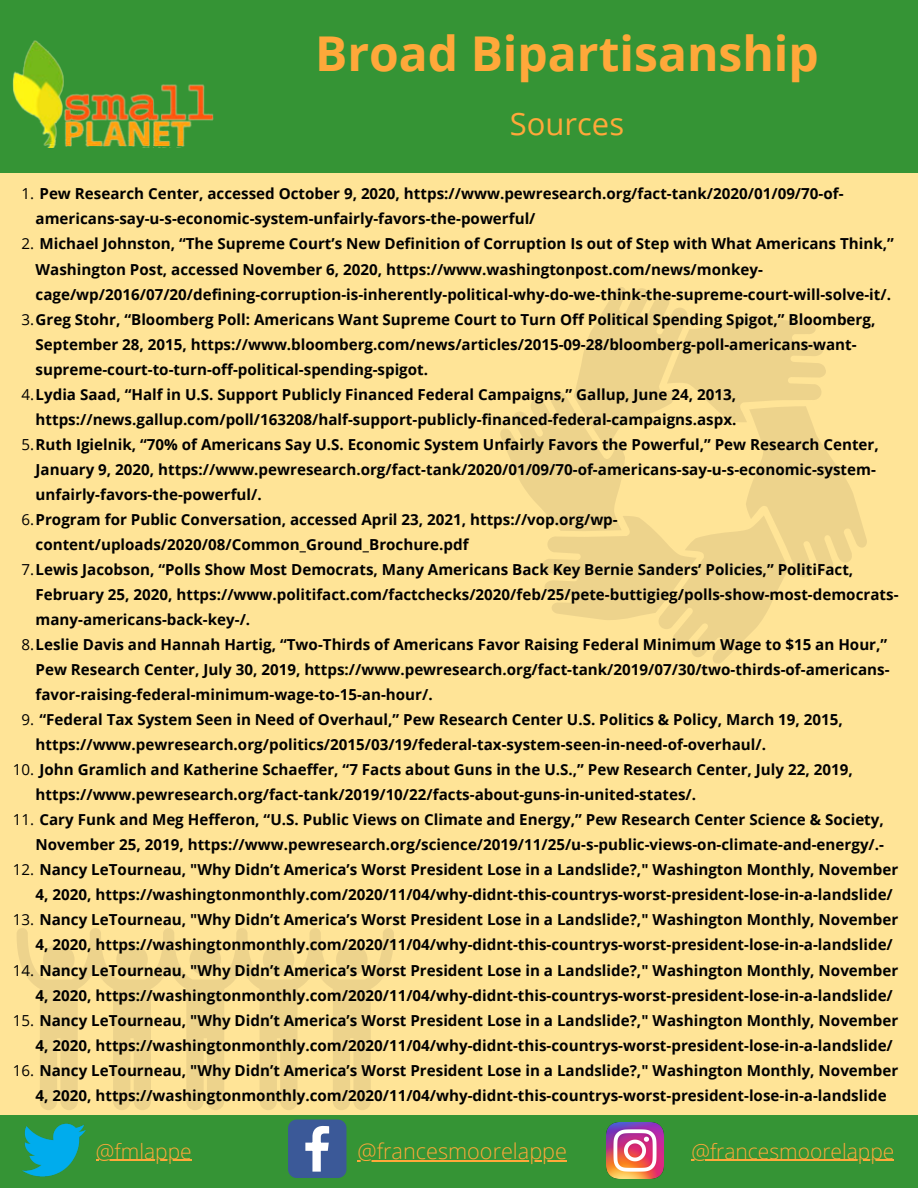
<style>
.page{position:relative;width:918px;height:1188px;background:#ffe497}
.page>*{position:absolute;margin:0;border:0;box-sizing:border-box;transform-origin:0 0}
.t1{font:700 48px "Open Sans";color:#ffa83a}
.t2{font:31.05px "Open Sans";color:#ffa83a}
.t3{font:300 21.6px "Open Sans";color:#ffa83a}
.t4{font:300 21px "Open Sans";color:#ffa83a}
.t5{font:700 15.15px/25px "Open Sans";color:#000}
.s1{font-weight:400}
</style>
<div class="page">
<div style="left:0;top:0;width:918px;height:172px;background:#359435"></div>
<div style="left:0;top:1116px;width:918px;height:72px;background:#359435"></div>
<svg style="left:288px;top:1120px;width:59px;height:58px;background:#5a74a5"></svg>
<img style="left:607px;top:1123px;width:56px;height:56px">
<img style="left:22px;top:1123px;width:64px;height:54px">
<img style="left:12px;top:40px;width:202px;height:108px">
<hr style="left:358px;top:1160px;width:209px;height:2px;background:#ffa83a">
<hr style="left:691px;top:1160px;width:203px;height:1px;background:#ffa83a">
<hr style="left:96px;top:1160px;width:96px;height:1px;background:#ffa83a">
<svg style="left:17px;top:928px;width:377px;height:182px"></svg>
<svg style="left:43px;top:944px;width:32px;height:31px"></svg>
<svg style="left:116px;top:944px;width:32px;height:31px"></svg>
<svg style="left:190px;top:944px;width:31px;height:31px"></svg>
<svg style="left:263px;top:944px;width:31px;height:31px"></svg>
<svg style="left:336px;top:944px;width:32px;height:31px"></svg>
<svg style="left:500px;top:287px;width:367px;height:377px"></svg>
<p class="t1" style="left:315px;top:20px;width:505px">Broad Bipartisanship</p>
<p class="t2" style="left:510px;top:101px;width:116px">Sources</p>
<p class="t5" style="left:36px;top:181px;width:810px;text-indent:-14px"><span class="s1">1.</span> Pew Research Center, accessed October 9, 2020, https://www.pewresearch.org/fact-tank/2020/01/09/70-of&shy;americans-say-u-s-economic-system-unfairly-favors-the-powerful/</p>
<p class="t5" style="left:36px;top:231px;width:860px;text-indent:-14px"><span class="s1">2.</span> Michael Johnston, “The Supreme Court’s New Definition of Corruption Is out of Step with What Americans Think,”<br>Washington Post, accessed November 6, 2020, https://www.washingtonpost.com/news/monkey&shy;cage/wp/2016/07/20/defining-corruption-is-inherently-political-why-do-we-think-the-supreme-court-will-solve-it/.</p>
<p class="t5" style="left:36px;top:306px;width:841px;text-indent:-14px"><span class="s1">3.</span>Greg Stohr, “Bloomberg Poll: Americans Want Supreme Court to Turn Off Political Spending Spigot,” Bloomberg,<br>September 28, 2015, https://www.bloomberg.com/news/articles/2015-09-28/bloomberg-poll-americans-want&shy;supreme-court-to-turn-off-political-spending-spigot.</p>
<p class="t5" style="left:21px;top:381px;width:717px;text-align:right"><span class="s1">4.</span>Lydia Saad, “Half in U.S. Support Publicly Financed Federal Campaigns,” Gallup, June 24, 2013, https://news.gallup.com/poll/163208/half-support-publicly-financed-federal-campaigns.aspx.</p>
<p class="t5" style="left:36px;top:431px;width:845px;text-indent:-14px"><span class="s1">5.</span>Ruth Igielnik, “70% of Americans Say U.S. Economic System Unfairly Favors the Powerful,” Pew Research Center,<br>January 9, 2020, https://www.pewresearch.org/fact-tank/2020/01/09/70-of-americans-say-u-s-economic-system&shy;unfairly-favors-the-powerful/.</p>
<p class="t5" style="left:36px;top:506px;width:584px;text-indent:-14px"><span class="s1">6.</span>Program for Public Conversation, accessed April 23, 2021, https://vop.org/wp&shy;content/uploads/2020/08/Common_Ground_Brochure.pdf</p>
<p class="t5" style="left:36px;top:557px;width:865px;text-indent:-14px"><span class="s1">7.</span>Lewis Jacobson, “Polls Show Most Democrats, Many Americans Back Key Bernie Sanders’ Policies,” PolitiFact,<br>February 25, 2020, https://www.politifact.com/factchecks/2020/feb/25/pete-buttigieg/polls-show-most-democrats&shy;many-americans-back-key-/.</p>
<p class="t5" style="left:36px;top:632px;width:856px;text-indent:-14px"><span class="s1">8.</span>Leslie Davis and Hannah Hartig, “Two-Thirds of Americans Favor Raising Federal Minimum Wage to $15 an Hour,”<br>Pew Research Center, July 30, 2019, https://www.pewresearch.org/fact-tank/2019/07/30/two-thirds-of-americans&shy;favor-raising-federal-minimum-wage-to-15-an-hour/.</p>
<p class="t5" style="left:36px;top:707px;width:809px;text-indent:-14px"><span class="s1">9.</span> “Federal Tax System Seen in Need of Overhaul,” Pew Research Center U.S. Politics &amp; Policy, March 19, 2015, https://www.pewresearch.org/politics/2015/03/19/federal-tax-system-seen-in-need-of-overhaul/.</p>
<p class="t5" style="left:36px;top:757px;width:819px;text-indent:-23px"><span class="s1">10.</span> John Gramlich and Katherine Schaeffer, “7 Facts about Guns in the U.S.,” Pew Research Center, July 22, 2019, https://www.pewresearch.org/fact-tank/2019/10/22/facts-about-guns-in-united-states/.</p>
<p class="t5" style="left:13px;top:807px;width:873px;text-align:right"><span class="s1">11.</span> Cary Funk and Meg Hefferon, “U.S. Public Views on Climate and Energy,” Pew Research Center Science &amp; Society,<br>November 25, 2019, https://www.pewresearch.org/science/2019/11/25/u-s-public-views-on-climate-and-energy/.-</p>
<p class="t5" style="left:36px;top:857px;width:864px;text-indent:-23px"><span class="s1">12.</span> Nancy LeTourneau, "Why Didn’t America’s Worst President Lose in a Landslide?," Washington Monthly, November<br>4, 2020, https://washingtonmonthly.com/2020/11/04/why-didnt-this-countrys-worst-president-lose-in-a-landslide/</p>
<p class="t5" style="left:36px;top:907px;width:864px;text-indent:-23px"><span class="s1">13.</span> Nancy LeTourneau, "Why Didn’t America’s Worst President Lose in a Landslide?," Washington Monthly, November<br>4, 2020, https://washingtonmonthly.com/2020/11/04/why-didnt-this-countrys-worst-president-lose-in-a-landslide/</p>
<p class="t5" style="left:36px;top:957px;width:864px;text-indent:-23px"><span class="s1">14.</span> Nancy LeTourneau, "Why Didn’t America’s Worst President Lose in a Landslide?," Washington Monthly, November<br>4, 2020, https://washingtonmonthly.com/2020/11/04/why-didnt-this-countrys-worst-president-lose-in-a-landslide/</p>
<p class="t5" style="left:36px;top:1007px;width:864px;text-indent:-23px"><span class="s1">15.</span> Nancy LeTourneau, "Why Didn’t America’s Worst President Lose in a Landslide?," Washington Monthly, November<br>4, 2020, https://washingtonmonthly.com/2020/11/04/why-didnt-this-countrys-worst-president-lose-in-a-landslide/</p>
<p class="t5" style="left:36px;top:1057px;width:864px;text-indent:-23px"><span class="s1">16.</span> Nancy LeTourneau, "Why Didn’t America’s Worst President Lose in a Landslide?," Washington Monthly, November<br>4, 2020, https://washingtonmonthly.com/2020/11/04/why-didnt-this-countrys-worst-president-lose-in-a-landslide</p>
<p class="t4" style="left:96px;top:1136px;width:97px">@fmlappe</p>
<p class="t3" style="left:358px;top:1136px;width:211px">@francesmoorelappe</p>
<p class="t4" style="left:691px;top:1136px;width:204px">@francesmoorelappe</p>
</div>
